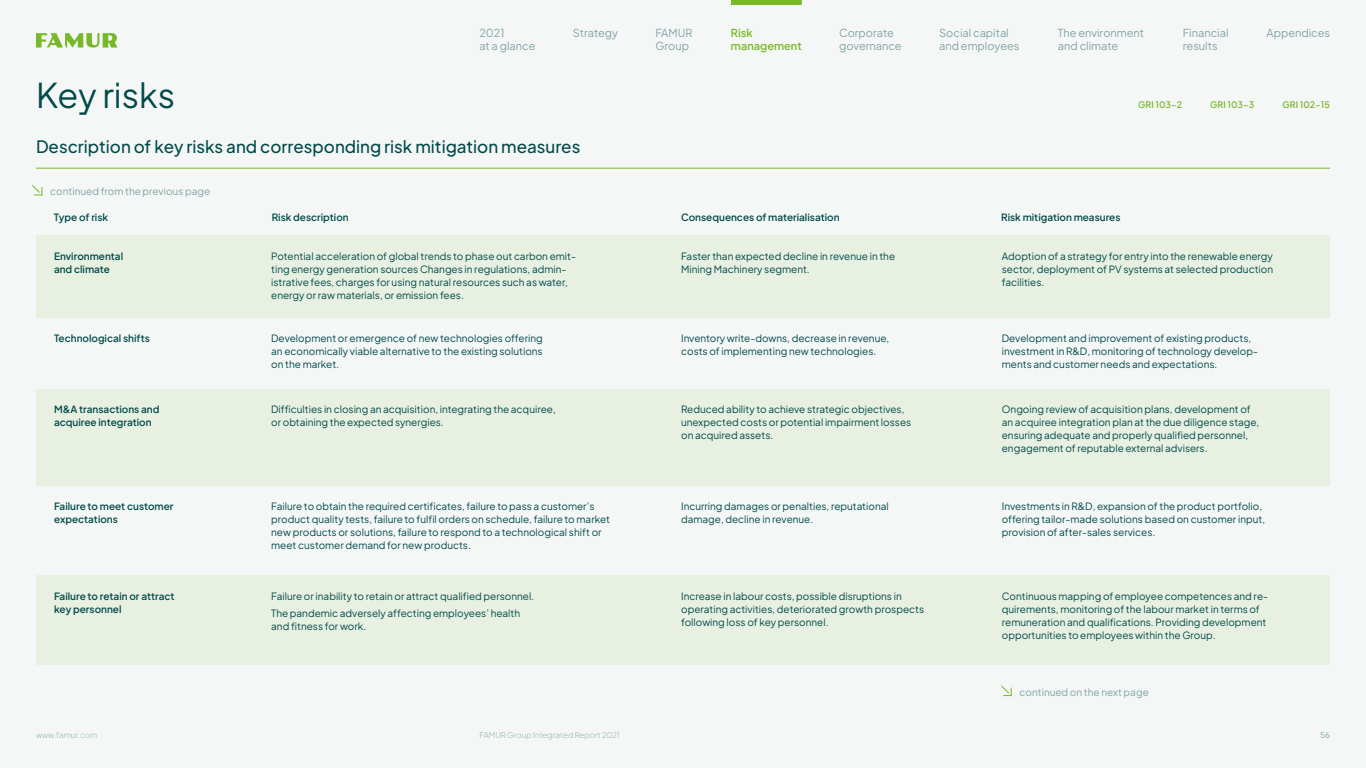
<style>
.page{position:relative;width:1366px;height:768px;background:#f5f7f7}
.page>*{position:absolute;margin:0;border:0;box-sizing:border-box;transform-origin:0 0}
.t1{font:34px "Plus Jakarta Sans";color:#004a49}
.t2{font:500 17px "Plus Jakarta Sans";color:#004a49}
.t3{font:11px/13px "Plus Jakarta Sans";color:#80a4a4}
.t4{font:600 11px/13px "Plus Jakarta Sans";color:#78b928}
.t5{font:10px/13px "Plus Jakarta Sans";color:#004a49}
.t6{font:600 10px/13px "Plus Jakarta Sans";color:#004a49}
.t7{font:10px "Plus Jakarta Sans";color:#80a4a4}
.t8{font:600 9px "Plus Jakarta Sans";color:#78b928}
.t9{font:200 8px "Plus Jakarta Sans";color:#80a4a4}
.t10{font:8px "Plus Jakarta Sans";color:#80a4a4}
</style>
<div class="page">
<svg style="left:36px;top:33px;width:81px;height:15px"></svg>
<hr style="left:36px;top:168px;width:1294px;height:1px;background:#78b928">
<div style="left:36px;top:235px;width:1294px;height:82px;background:#e8f0e2"></div>
<div style="left:36px;top:575px;width:1294px;height:90px;background:#e8f0e2"></div>
<div style="left:36px;top:389px;width:1294px;height:97px;background:#e8f0e2"></div>
<svg style="left:32px;top:185px;width:10px;height:10px"></svg>
<svg style="left:1001px;top:685px;width:11px;height:11px"></svg>
<div style="left:731px;top:0;width:71px;height:5px;background:#78b928"></div>
<p class="t3" style="left:479px;top:25px;width:58px">2021<br>at a glance</p>
<p class="t3" style="left:1183px;top:25px;width:47px">Financial results</p>
<p class="t3" style="left:573px;top:25px;width:47px">Strategy</p>
<p class="t3" style="left:655px;top:25px;width:38px">FAMUR<br>Group</p>
<p class="t4" style="left:731px;top:25px;width:72px">Risk management</p>
<p class="t3" style="left:839px;top:25px;width:64px">Corporate governance</p>
<p class="t3" style="left:939px;top:25px;width:71px">Social capital</p>
<p class="t3" style="left:1267px;top:25px;width:65px">Appendices</p>
<p class="t3" style="left:939px;top:38px;width:82px">and employees</p>
<p class="t3" style="left:1058px;top:25px;width:88px">The environment and climate</p>
<h1 class="t1" style="left:36px;top:68px;width:140px">Key risks</h1>
<h2 class="t2" style="left:36px;top:133px;width:546px">Description of key risks and corresponding risk mitigation measures</h2>
<p class="t7" style="left:50px;top:183px;width:161px">continued from the previous page</p>
<p class="t6" style="left:54px;top:210px;width:56px">Type of risk</p>
<p class="t6" style="left:272px;top:210px;width:79px">Risk description</p>
<p class="t6" style="left:681px;top:210px;width:160px">Consequences of materialisation</p>
<p class="t6" style="left:1001px;top:210px;width:121px">Risk mitigation measures</p>
<p class="t8" style="left:1138px;top:97px;width:45px">GRI 103-2</p>
<p class="t8" style="left:1210px;top:97px;width:45px">GRI 103-3</p>
<p class="t8" style="left:1283px;top:97px;width:49px">GRI 102-15</p>
<p class="t6" style="left:54px;top:248px;width:71px">Environmental and climate</p>
<p class="t5" style="left:271px;top:248px;width:306px">Potential acceleration of global trends to phase out carbon emit&shy;ting energy generation sources Changes in regulations, admin&shy;istrative fees, charges for using natural resources such as water, energy or raw materials, or emission fees.</p>
<p class="t5" style="left:681px;top:248px;width:216px">Faster than expected decline in revenue in the<br>Mining Machinery segment.</p>
<p class="t5" style="left:1002px;top:248px;width:273px;text-align:justify">Adoption of a strategy for entry into the renewable energy sector, deployment of PV systems at selected production facilities.</p>
<p class="t6" style="left:54px;top:331px;width:97px">Technological shifts</p>
<p class="t5" style="left:271px;top:331px;width:273px;text-align:justify">Development or emergence of new technologies offering an economically viable alternative to the existing solutions on the market.</p>
<p class="t5" style="left:681px;top:331px;width:210px">Inventory write-downs, decrease in revenue, costs of implementing new technologies.</p>
<p class="t5" style="left:1002px;top:331px;width:258px">Development and improvement of existing products, investment in R&amp;D, monitoring of technology develop&shy;ments and customer needs and expectations.</p>
<p class="t6" style="left:54px;top:402px;width:107px">M&amp;A transactions and acquiree integration</p>
<p class="t5" style="left:271px;top:402px;width:286px">Difficulties in closing an acquisition, integrating the acquiree, or obtaining the expected synergies.</p>
<p class="t5" style="left:681px;top:402px;width:232px">Reduced ability to achieve strategic objectives, unexpected costs or potential impairment losses on acquired assets.</p>
<p class="t5" style="left:1002px;top:402px;width:259px">Ongoing review of acquisition plans, development of an acquiree integration plan at the due diligence stage, ensuring adequate and properly qualified personnel, engagement of reputable external advisers.</p>
<p class="t6" style="left:54px;top:499px;width:121px">Failure to meet customer expectations</p>
<p class="t5" style="left:271px;top:499px;width:340px">Failure to obtain the required certificates, failure to pass a customer’s product quality tests, failure to fulfil orders on schedule, failure to market new products or solutions, failure to respond to a technological shift or meet customer demand for new products.</p>
<p class="t5" style="left:681px;top:499px;width:209px">Incurring damages or penalties, reputational damage, decline in revenue.</p>
<p class="t5" style="left:1002px;top:499px;width:265px">Investments in R&amp;D, expansion of the product portfolio, offering tailor-made solutions based on customer input, provision of after-sales services.</p>
<p class="t6" style="left:54px;top:588px;width:122px">Failure to retain or attract key personnel</p>
<p class="t5" style="left:271px;top:586px;width:264px;line-height:17px">Failure or inability to retain or attract qualified personnel.<br>The pandemic adversely affecting employees’ health</p>
<p class="t5" style="left:271px;top:618px;width:96px">and fitness for work.</p>
<p class="t5" style="left:681px;top:588px;width:245px">Increase in labour costs, possible disruptions in operating activities, deteriorated growth prospects following loss of key personnel.</p>
<p class="t5" style="left:1002px;top:588px;width:268px">Continuous mapping of employee competences and re&shy;quirements, monitoring of the labour market in terms of remuneration and qualifications. Providing development opportunities to employees within the Group.</p>
<p class="t7" style="left:1020px;top:684px;width:131px">continued on the next page</p>
<p class="t9" style="left:36px;top:728px;width:63px">www.famur.com</p>
<p class="t9" style="left:479px;top:728px;width:142px">FAMUR Group Integrated Report 2021</p>
<p class="t10" style="left:1320px;top:728px;width:11px">56</p>
</div>
